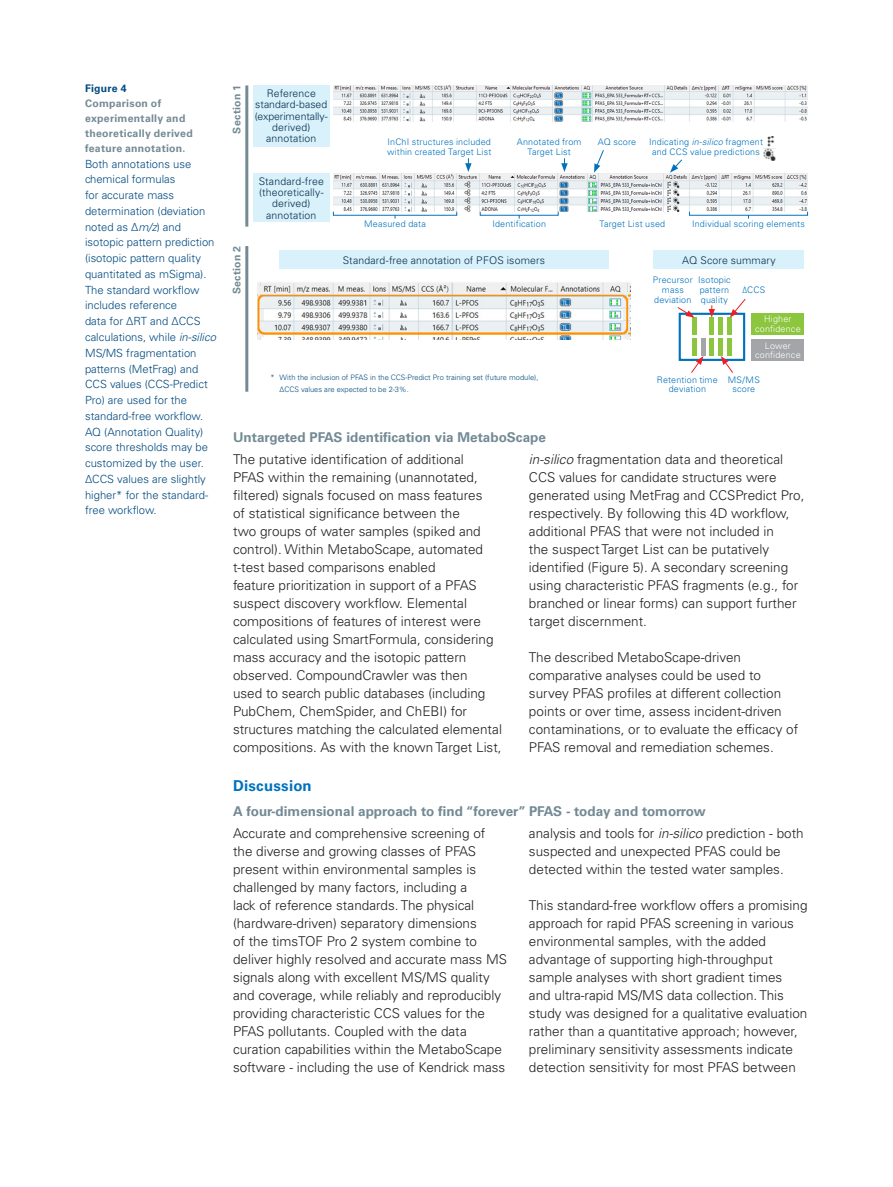
<style>
.page{position:relative;width:893px;height:1187px;background:#fff}
.page>*{position:absolute;margin:0;border:0;box-sizing:border-box;transform-origin:0 0}
.New_AN_Head3{font:700 15px "Univers LT Std";letter-spacing:.015em;color:#0072bc}
.New_AN_copy{font:300 13.5px/18px "Univers LT Std";color:#231f20}
.New_AN_Sub-3_9_11pt{font:700 13.5px "Univers LT Std";color:#738a95}
.t1{font:300 11.25px/15.8px "Univers LT Std";color:#004a7f}
.t2{font:300 10.5px/11.2px "Univers LT Std";letter-spacing:.01em;color:#052f4c;text-align:center}
.t3{font:700 10.5px/15px "Univers LT Std";letter-spacing:.025em;color:#738a95}
.t4{font:700 10.5px "Univers LT Std";letter-spacing:.025em;color:#004a7f}
.t5{font:300 9px/9.8px "Univers LT Std";letter-spacing:.02em;color:#0072bc;text-align:center}
.t6{font:300 9px/9.8px "Univers LT Std";letter-spacing:.02em;color:#fff;text-align:center}
.t7{font:300 7.5px/12px "Univers LT Std";color:#004a7f}
.s1{font-style:italic}
.s2{font-stretch:condensed}
</style>
<div class="page">
<div style="left:253px;top:85px;width:77px;height:61px;background:#d9f1fb"></div>
<hr style="left:245px;top:85px;width:3px;height:141px;background:#738a95">
<img style="left:333px;top:85px;width:475px;height:37px">
<div style="left:253px;top:174px;width:77px;height:48px;background:#d9f1fb"></div>
<img style="left:333px;top:174px;width:475px;height:37px">
<svg style="left:763px;top:136px;width:12px;height:24px"></svg>
<svg style="left:670px;top:159px;width:12px;height:14px"></svg>
<svg style="left:594px;top:150px;width:10px;height:23px"></svg>
<svg style="left:561px;top:158px;width:7px;height:14px"></svg>
<svg style="left:465px;top:158px;width:7px;height:14px"></svg>
<hr style="left:245px;top:246px;width:3px;height:145px;background:#738a95">
<div style="left:279px;top:250px;width:330px;height:19px;background:#d9f1fb"></div>
<div style="left:654px;top:250px;width:150px;height:19px;background:#d9f1fb"></div>
<img style="left:258px;top:282px;width:372px;height:58px">
<div style="left:709px;top:317px;width:5px;height:18px;background:#8bc63e"></div>
<div style="left:709px;top:338px;width:5px;height:18px;background:#8bc63e"></div>
<div style="left:718px;top:317px;width:5px;height:18px;background:#8bc63e"></div>
<div style="left:718px;top:338px;width:5px;height:18px;background:#8bc63e"></div>
<div style="left:727px;top:317px;width:5px;height:18px;background:#8bc63e"></div>
<div style="left:727px;top:338px;width:5px;height:18px;background:#8bc63e"></div>
<div style="left:692px;top:317px;width:5px;height:18px;background:#8bc63e"></div>
<div style="left:692px;top:338px;width:5px;height:18px;background:#8bc63e"></div>
<div style="left:701px;top:338px;width:5px;height:18px;background:#a4a5a9"></div>
<div style="left:679px;top:313px;width:66px;height:48px;border:2px solid #0072bc"></div>
<svg style="left:709px;top:305px;width:6px;height:12px"></svg>
<svg style="left:677px;top:307px;width:17px;height:10px"></svg>
<svg style="left:690px;top:356px;width:13px;height:17px"></svg>
<svg style="left:721px;top:356px;width:13px;height:17px"></svg>
<svg style="left:730px;top:299px;width:16px;height:18px"></svg>
<div style="left:751px;top:313px;width:53px;height:21px;background:#8bc63e"></div>
<div style="left:751px;top:339px;width:53px;height:22px;background:#a4a5a9"></div>
<p class="t4" style="left:85px;top:82px;width:43px">Figure 4</p>
<p class="t3" style="left:85px;top:96px;width:109px">Comparison of experimentally and theoretically derived feature annotation.</p>
<p class="t1" style="left:85px;top:156px;width:132px">Both annotations use chemical formulas<br>for accurate mass determination (deviation noted as Δ<span class="s1">m/z</span>) and isotopic pattern prediction (isotopic pattern quality quantitated as mSigma).<br>The standard workflow includes reference<br>data for ΔRT and ΔCCS calculations, while <span class="s1">in-silico<br></span>MS/MS fragmentation patterns (MetFrag) and<br>CCS values (CCS-Predict<br>Pro) are used for the standard-free workflow.<br>AQ (Annotation Quality) score thresholds may be customized by the user.<br>ΔCCS values are slightly higher* for the standard&shy;free workflow.</p>
<p class="t3" style="left:229px;top:134px;width:50px;rotate:-90deg">Section 1</p>
<p class="t2" style="left:255px;top:88px;width:75px">Reference standard-based (experimentally&shy;derived) annotation</p>
<p class="t2" style="left:259px;top:175px;width:67px">Standard-free (theoretically&shy;derived) annotation</p>
<p class="t5" style="left:387px;top:136px;width:106px;line-height:10.5px;text-align:left">InChI structures included within created Target List</p>
<p class="t5" style="left:517px;top:136px;width:66px;line-height:10.5px">Annotated from<br>Target List</p>
<p class="t5" style="left:649px;top:136px;width:115px;line-height:10.5px">Indicating <span class="s1">in-silico</span> fragment and CCS value predictions</p>
<p class="t5" style="left:598px;top:136px;width:40px">AQ score</p>
<p class="t5" style="left:364px;top:218px;width:63px">Measured data</p>
<p class="t5" style="left:492px;top:218px;width:55px">Identification</p>
<p class="t5" style="left:599px;top:218px;width:67px">Target List used</p>
<p class="t5" style="left:692px;top:218px;width:114px">Individual scoring elements</p>
<p class="t3" style="left:229px;top:294px;width:50px;rotate:-90deg">Section 2</p>
<p class="t2" style="left:343px;top:254px;width:204px">Standard-free annotation of PFOS isomers</p>
<p class="t2" style="left:682px;top:254px;width:95px">AQ Score summary</p>
<p class="t5" style="left:653px;top:275px;width:41px">Precursor mass deviation</p>
<p class="t5" style="left:698px;top:275px;width:34px;text-align:left">Isotopic pattern quality</p>
<p class="t5" style="left:742px;top:285px;width:24px"><span class="s2">Δ</span>CCS</p>
<p class="t6" style="left:755px;top:314px;width:47px">Higher confidence</p>
<p class="t6" style="left:755px;top:340px;width:47px">Lower confidence</p>
<p class="t7" style="left:280px;top:371px;width:260px;text-indent:-9px">* With the inclusion of PFAS in the CCS-Predict Pro training set (future module),<br>ΔCCS values are expected to be 2-3%.</p>
<p class="t5" style="left:657px;top:374px;width:62px">Retention time deviation</p>
<p class="t5" style="left:728px;top:374px;width:33px">MS/MS score</p>
<p class="New_AN_Sub-3_9_11pt" style="left:233px;top:429px;width:314px">Untargeted PFAS identification via MetaboScape</p>
<p class="New_AN_copy" style="left:233px;top:450px;width:270px">The putative identification of additional<br>PFAS within the remaining (unannotated, filtered) signals focused on mass features<br>of statistical significance between the<br>two groups of water samples (spiked and control). Within MetaboScape, automated t-test based comparisons enabled<br>feature prioritization in support of a PFAS suspect discovery workflow. Elemental compositions of features of interest were calculated using SmartFormula, considering mass accuracy and the isotopic pattern observed. CompoundCrawler was then<br>used to search public databases (including PubChem, ChemSpider, and ChEBI) for structures matching the calculated elemental compositions. As with the known Target List,</p>
<p class="New_AN_copy" style="left:529px;top:450px;width:277px"><span class="s1">in-silico</span> fragmentation data and theoretical CCS values for candidate structures were generated using MetFrag and CCSPredict Pro, respectively. By following this 4D workflow, additional PFAS that were not included in<br>the suspect Target List can be putatively identified (Figure 5). A secondary screening using characteristic PFAS fragments (e.g., for branched or linear forms) can support further target discernment.</p>
<p class="New_AN_copy" style="left:529px;top:648px;width:271px">The described MetaboScape-driven comparative analyses could be used to survey PFAS profiles at different collection points or over time, assess incident-driven contaminations, or to evaluate the efficacy of PFAS removal and remediation schemes.</p>
<p class="New_AN_Head3" style="left:233px;top:777px;width:80px">Discussion</p>
<p class="New_AN_Sub-3_9_11pt" style="left:233px;top:803px;width:474px">A four-dimensional approach to find “forever” PFAS - today and tomorrow</p>
<p class="New_AN_copy" style="left:233px;top:824px;width:276px">Accurate and comprehensive screening of the diverse and growing classes of PFAS present within environmental samples is challenged by many factors, including a<br>lack of reference standards. The physical (hardware-driven) separatory dimensions<br>of the timsTOF Pro 2 system combine to deliver highly resolved and accurate mass MS signals along with excellent MS/MS quality and coverage, while reliably and reproducibly providing characteristic CCS values for the PFAS pollutants. Coupled with the data curation capabilities within the MetaboScape software - including the use of Kendrick mass</p>
<p class="New_AN_copy" style="left:529px;top:824px;width:276px">analysis and tools for <span class="s1">in-silico</span> prediction - both suspected and unexpected PFAS could be detected within the tested water samples.</p>
<p class="New_AN_copy" style="left:529px;top:896px;width:280px">This standard-free workflow offers a promising approach for rapid PFAS screening in various environmental samples, with the added advantage of supporting high-throughput sample analyses with short gradient times<br>and ultra-rapid MS/MS data collection. This study was designed for a qualitative evaluation rather than a quantitative approach; however, preliminary sensitivity assessments indicate detection sensitivity for most PFAS between</p>
</div>
